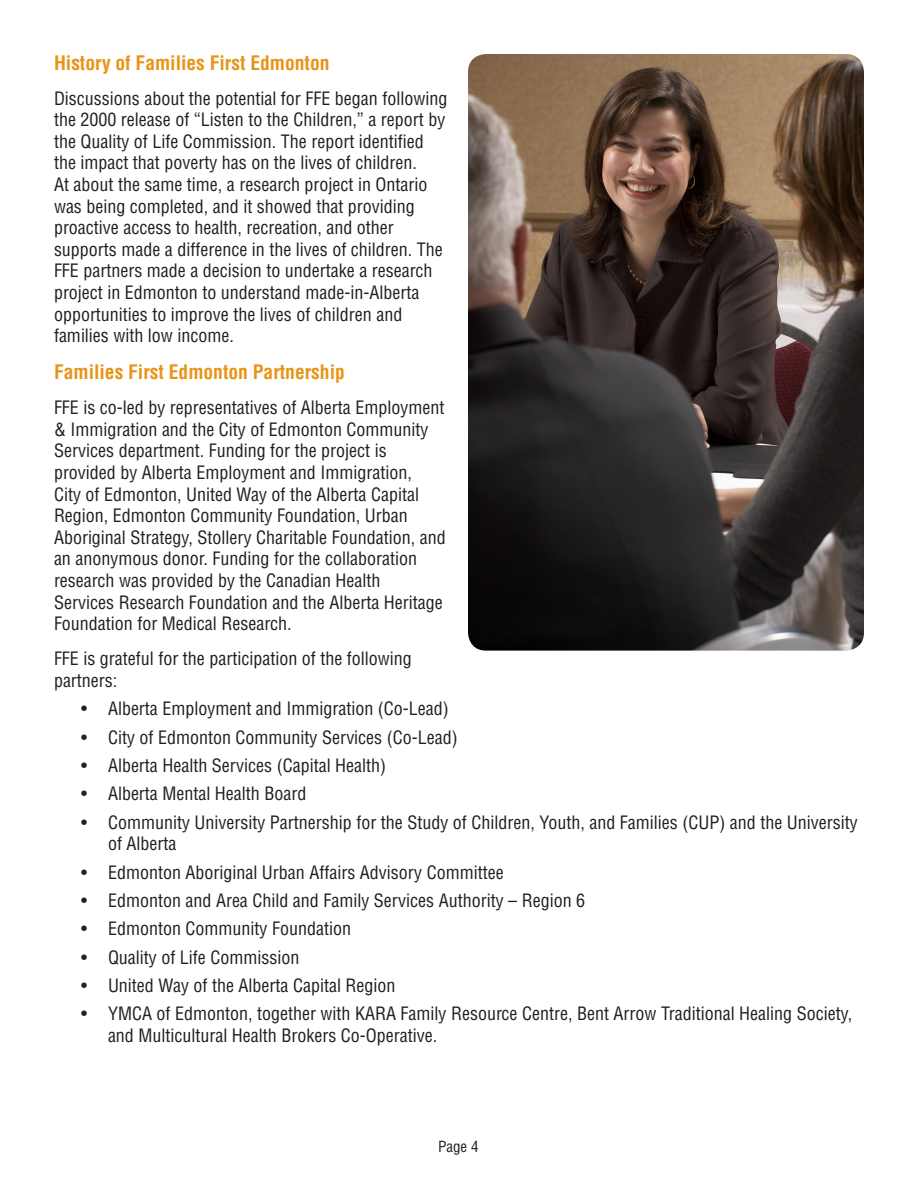
<style>
.page{position:relative;width:918px;height:1188px;background:#fff}
.page>*{position:absolute;margin:0;border:0;box-sizing:border-box;transform-origin:0 0}
.Sub-Heading{font:700 condensed 19.5px "Helvetica";color:#e89418}
.Body{font:condensed 18px/21.6px "Helvetica";color:#231f20}
.t1{font:condensed 15px "Helvetica";color:#231f20}
</style>
<div class="page">
<img style="left:468px;top:54px;width:396px;height:597px">
<p class="Sub-Heading" style="left:54px;top:50px;width:277px">History of Families First Edmonton</p>
<p class="Body" style="left:54px;top:87px;width:395px">Discussions about the potential for FFE began following the 2000 release of “Listen to the Children,” a report by the Quality of Life Commission. The report identified the impact that poverty has on the lives of children.<br>At about the same time, a research project in Ontario was being completed, and it showed that providing proactive access to health, recreation, and other supports made a difference in the lives of children. The FFE partners made a decision to undertake a research project in Edmonton to understand made-in-Alberta opportunities to improve the lives of children and families with low income.</p>
<p class="Sub-Heading" style="left:54px;top:360px;width:292px">Families First Edmonton Partnership</p>
<p class="Body" style="left:54px;top:397px;width:393px">FFE is co-led by representatives of Alberta Employment &amp; Immigration and the City of Edmonton Community Services department. Funding for the project is provided by Alberta Employment and Immigration,<br>City of Edmonton, United Way of the Alberta Capital Region, Edmonton Community Foundation, Urban Aboriginal Strategy, Stollery Charitable Foundation, and an anonymous donor. Funding for the collaboration research was provided by the Canadian Health<br>Services Research Foundation and the Alberta Heritage Foundation for Medical Research.</p>
<p class="Body" style="left:54px;top:648px;width:359px">FFE is grateful for the participation of the following partners:</p>
<p class="Body" style="left:81px;top:698px;width:369px">• Alberta Employment and Immigration (Co-Lead)</p>
<p class="Body" style="left:81px;top:726px;width:378px">• City of Edmonton Community Services (Co-Lead)</p>
<p class="Body" style="left:81px;top:755px;width:307px">• Alberta Health Services (Capital Health)</p>
<p class="Body" style="left:81px;top:783px;width:227px">• Alberta Mental Health Board</p>
<p class="Body" style="left:108px;top:811px;width:751px;text-indent:-27px">• Community University Partnership for the Study of Children, Youth, and Families (CUP) and the University of Alberta</p>
<p class="Body" style="left:81px;top:861px;width:424px">• Edmonton Aboriginal Urban Affairs Advisory Committee</p>
<p class="Body" style="left:81px;top:890px;width:506px">• Edmonton and Area Child and Family Services Authority – Region 6</p>
<p class="Body" style="left:81px;top:918px;width:271px">• Edmonton Community Foundation</p>
<p class="Body" style="left:81px;top:946px;width:220px">• Quality of Life Commission</p>
<p class="Body" style="left:81px;top:975px;width:316px">• United Way of the Alberta Capital Region</p>
<p class="Body" style="left:108px;top:1003px;width:746px;text-indent:-27px">• YMCA of Edmonton, together with KARA Family Resource Centre, Bent Arrow Traditional Healing Society, and Multicultural Health Brokers Co-Operative.</p>
<p class="t1" style="left:438px;top:1137px;width:42px">Page 4</p>
</div>
